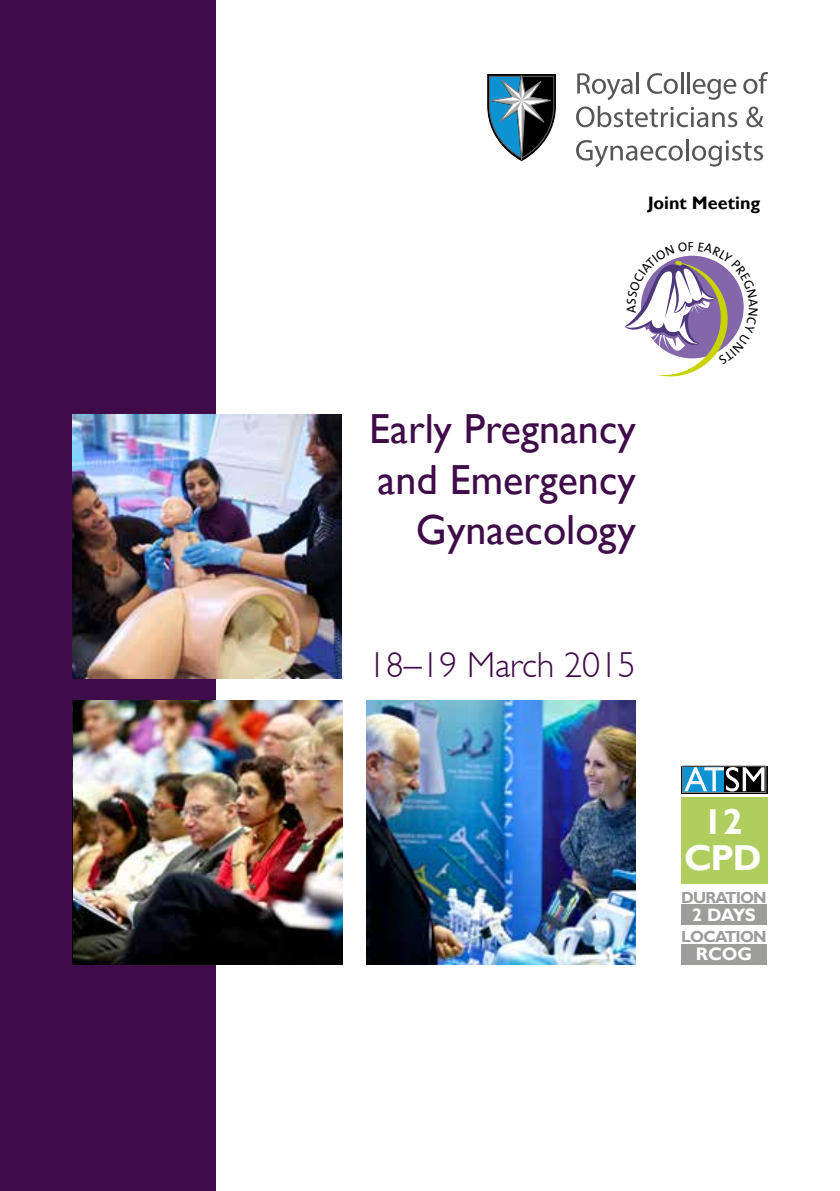
<style>
.page{position:relative;width:840px;height:1191px;background:#fff}
.page>*{position:absolute;margin:0;border:0;box-sizing:border-box;transform-origin:0 0}
.t1{font:42px/50.4px "Gill Sans";color:#3f0b48;text-align:right}
.t2{font:300 36px "Gill Sans";letter-spacing:-.005em;color:#3f0b48}
.t3{font:700 36px/36px "Gill Sans";color:#fff;text-align:center}
.t4{font:700 18px "Gill Sans";color:#000}
.t5{font:700 18px "Gill Sans";letter-spacing:-.02em;color:#fff}
.t6{font:700 16px "Gill Sans";letter-spacing:-.055em;color:#9d9d9c}
</style>
<div class="page">
<div style="left:0;top:1px;width:215px;height:1190px;background:#3f0b48"></div>
<svg style="left:577px;top:73px;width:55px;height:27px"></svg>
<hr style="left:635px;top:72px;width:3px;height:22px;background:#575756">
<svg style="left:647px;top:73px;width:30px;height:21px"></svg>
<hr style="left:680px;top:72px;width:3px;height:22px;background:#575756">
<hr style="left:686px;top:72px;width:3px;height:22px;background:#575756">
<svg style="left:692px;top:79px;width:44px;height:21px"></svg>
<svg style="left:743px;top:72px;width:23px;height:22px"></svg>
<svg style="left:576px;top:106px;width:161px;height:21px"></svg>
<svg style="left:746px;top:106px;width:17px;height:21px"></svg>
<svg style="left:576px;top:140px;width:106px;height:27px"></svg>
<hr style="left:685px;top:139px;width:3px;height:21px;background:#575756">
<svg style="left:692px;top:140px;width:70px;height:27px"></svg>
<svg style="left:487px;top:74px;width:69px;height:87px"></svg>
<img style="left:72px;top:414px;width:269px;height:264px">
<img style="left:366px;top:701px;width:269px;height:263px">
<div style="left:681px;top:904px;width:85px;height:20px;background:#9d9d9c"></div>
<div style="left:680px;top:944px;width:86px;height:20px;background:#9d9d9c"></div>
<div style="left:680px;top:797px;width:86px;height:87px;background:#b0ce5d"></div>
<svg style="left:681px;top:766px;width:85px;height:27px"></svg>
<div style="left:683px;top:767px;width:40px;height:24px;background:#0d93d2"></div>
<div style="left:681px;top:765px;width:84px;height:27px;border:1px solid #878787"></div>
<svg style="left:684px;top:767px;width:80px;height:24px"></svg>
<img style="left:73px;top:701px;width:269px;height:263px">
<svg style="left:624px;top:255px;width:120px;height:122px"></svg>
<p class="t4" style="left:647px;top:192px;width:114px">Joint Meeting</p>
<p class="t1" style="left:369px;top:403px;width:268px">Early Pregnancy and Emergency<br>Gynaecology</p>
<p class="t2" style="left:368px;top:653px;width:269px">18–19 March 2015</p>
<p class="t3" style="left:684px;top:803px;width:79px">12<br>CPD</p>
<p class="t6" style="left:680px;top:887px;width:87px">DURATION</p>
<p class="t6" style="left:680px;top:927px;width:87px">LOCATION</p>
<p class="t5" style="left:695px;top:943px;width:58px">RCOG</p>
<p class="t5" style="left:692px;top:903px;width:65px">2 DAYS</p>
</div>
